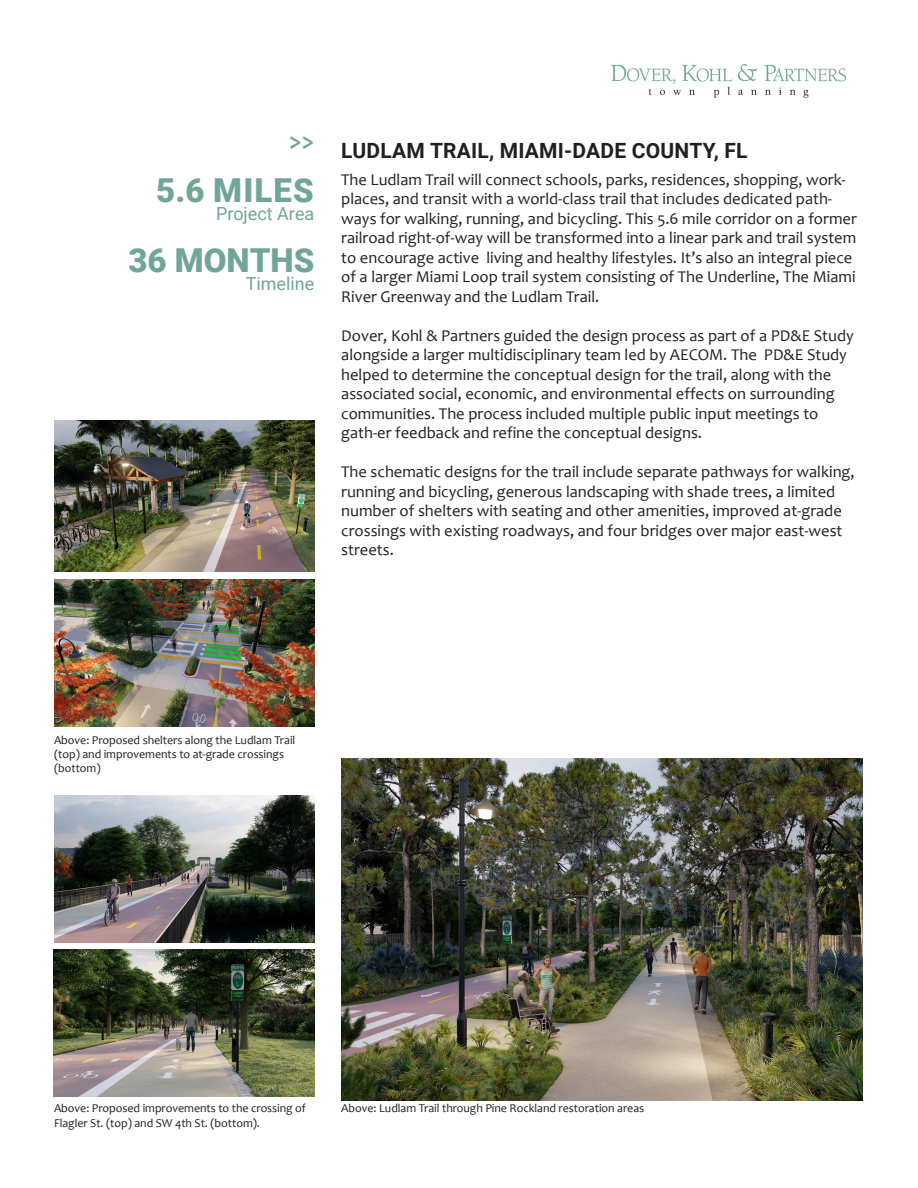
<style>
.page{position:relative;width:918px;height:1188px;background:#fff}
.page>*{position:absolute;margin:0;border:0;box-sizing:border-box;transform-origin:0 0}
.t1{font:900 33px "Roboto";color:#71a599}
.Body_Header{font:700 25.5px "Candara";color:#71a599}
.t2{font:700 21px "Roboto";letter-spacing:.01em;color:#231f20}
.t3{font:18px "Roboto";color:#71a599}
.t4{font:16.5px/19.5px "Candara";color:#231f20}
.t5{font:12px/14.4px "Candara";letter-spacing:-.005em;color:#231f20}
</style>
<div class="page">
<img style="left:611px;top:64px;width:235px;height:34px">
<img style="left:341px;top:758px;width:522px;height:342px">
<img style="left:54px;top:796px;width:260px;height:147px">
<img style="left:54px;top:950px;width:260px;height:147px">
<img style="left:54px;top:421px;width:260px;height:150px">
<img style="left:54px;top:580px;width:260px;height:147px">
<p class="Body_Header" style="left:289px;top:125px;width:27px">&gt;&gt;</p>
<p class="t1" style="left:156px;top:167px;width:159px">5.6 MILES</p>
<p class="t3" style="left:216px;top:201px;width:100px">Project Area</p>
<p class="t1" style="left:128px;top:237px;width:187px">36 MONTHS</p>
<p class="t3" style="left:246px;top:271px;width:70px">Timeline</p>
<p class="t2" style="left:341px;top:136px;width:408px">LUDLAM TRAIL, MIAMI-DADE COUNTY, FL</p>
<p class="t4" style="left:341px;top:169px;width:517px">The Ludlam Trail will connect schools, parks, residences, shopping, work&shy;places, and transit with a world-class trail that includes dedicated path&shy;ways for walking, running, and bicycling. This 5.6 mile corridor on a former railroad right-of-way will be transformed into a linear park and trail system to encourage active living and healthy lifestyles. It’s also an integral piece of a larger Miami Loop trail system consisting of The Underline, The Miami River Greenway and the Ludlam Trail.</p>
<p class="t4" style="left:341px;top:325px;width:514px">Dover, Kohl &amp; Partners guided the design process as part of a PD&amp;E Study alongside a larger multidisciplinary team led by AECOM. The PD&amp;E Study helped to determine the conceptual design for the trail, along with the associated social, economic, and environmental effects on surrounding communities. The process included multiple public input meetings to gath-er feedback and refine the conceptual designs.</p>
<p class="t4" style="left:341px;top:462px;width:515px">The schematic designs for the trail include separate pathways for walking, running and bicycling, generous landscaping with shade trees, a limited number of shelters with seating and other amenities, improved at-grade crossings with existing roadways, and four bridges over major east-west streets.</p>
<p class="t5" style="left:54px;top:732px;width:243px">Above: Proposed shelters along the Ludlam Trail (top) and improvements to at-grade crossings (bottom)</p>
<p class="t5" style="left:54px;top:1101px;width:253px">Above: Proposed improvements to the crossing of<br>Flagler St. (top) and SW 4th St. (bottom).</p>
<p class="t5" style="left:341px;top:1101px;width:304px">Above: Ludlam Trail through Pine Rockland restoration areas</p>
</div>
